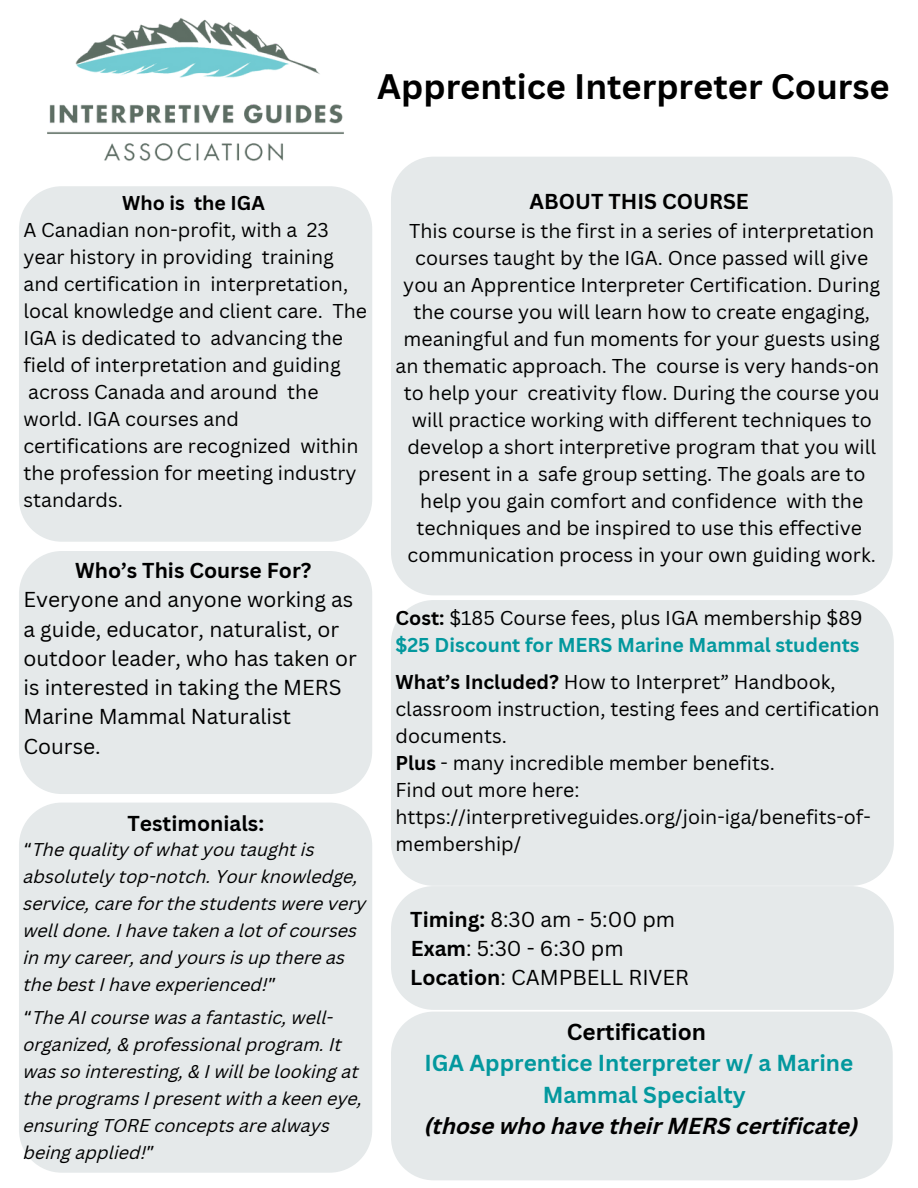
<style>
.page{position:relative;width:918px;height:1188px;background:#fff}
.page>*{position:absolute;margin:0;border:0;box-sizing:border-box;transform-origin:0 0}
.t1{font:700 34.5px "Canva Sans";color:#000}
.t2{font:700 22.5px/31.5px "Canva Sans";color:#03989e;text-align:center}
.t3{font:italic 700 22.5px "Canva Sans";color:#000}
.t4{font:700 22.5px "Canva Sans";color:#000}
.t5{font:21px/29.2px "Canva Sans";color:#000}
.t6{font:700 21px "Canva Sans";color:#000}
.t7{font:19.5px/27px "Canva Sans";color:#000}
.t8{font:700 19.5px/27px "Canva Sans";color:#03989e}
.t9{font:700 19.5px "Canva Sans";color:#000}
.t10{font:italic 18px/27px "Canva Sans";color:#000}
.s1{font-family:"Noto Sans Gurmukhi";font-style:normal}
.s2{color:#000}
.s3{font-weight:400;color:#000}
.s4{font-weight:700}
</style>
<div class="page">
<img style="left:47px;top:18px;width:297px;height:143px">
<div style="left:391px;top:600px;width:503px;height:286px;background:#e5e9ea"></div>
<div style="left:391px;top:157px;width:502px;height:438px;background:#e5e9ea"></div>
<div style="left:19px;top:186px;width:353px;height:356px;background:#e5e9ea"></div>
<div style="left:19px;top:551px;width:353px;height:243px;background:#e5e9ea"></div>
<div style="left:391px;top:886px;width:503px;height:124px;background:#e5e9ea"></div>
<div style="left:391px;top:1012px;width:502px;height:168px;background:#e5e9ea"></div>
<div style="left:19px;top:803px;width:353px;height:370px;background:#e5e9ea"></div>
<h1 class="t1" style="left:377px;top:62px;width:514px">Apprentice Interpreter Course</h1>
<p class="t9" style="left:122px;top:189px;width:144px">Who is the IGA</p>
<p class="t7" style="left:23px;top:216px;width:345px">A Canadian non-profit, with a 23 year history in providing training and certification in interpretation, local knowledge and client care. The<br>IGA is dedicated to advancing the field of interpretation and guiding across Canada and around the world. IGA courses and certifications are recognized within the profession for meeting industry standards.</p>
<p class="t6" style="left:75px;top:556px;width:238px">Who’s This Course For?</p>
<p class="t5" style="left:23px;top:585px;width:335px">Everyone and anyone working as a guide, educator, naturalist, or outdoor leader, who has taken or is interested in taking the MERS<br>Marine Mammal Naturalist<br>Course.</p>
<p class="t6" style="left:128px;top:808px;width:138px">Testimonials:</p>
<p class="t10" style="left:23px;top:838px;width:344px"><span class="s1">“</span>The quality of what you taught is absolutely top-notch. Your knowledge, service, care for the students were very well done. I have taken a lot of courses in my career, and yours is up there as the best I have experienced!<span class="s1">”</span></p>
<p class="t10" style="left:23px;top:1006px;width:341px"><span class="s1">“</span>The AI course was a fantastic, well&shy;organized, &amp; professional program. It was so interesting, &amp; I will be looking at the programs I present with a keen eye, ensuring TORE concepts are always being applied!<span class="s1">”</span></p>
<p class="t6" style="left:530px;top:187px;width:221px">ABOUT THIS COURSE</p>
<p class="t7" style="left:395px;top:217px;width:486px;text-align:center">This course is the first in a series of interpretation courses taught by the IGA. Once passed will give you an Apprentice Interpreter Certification. During the course you will learn how to create engaging, meaningful and fun moments for your guests using an thematic approach. The course is very hands-on to help your creativity flow. During the course you will practice working with different techniques to develop a short interpretive program that you will present in a safe group setting. The goals are to help you gain comfort and confidence with the techniques and be inspired to use this effective communication process in your own guiding work.</p>
<p class="t8" style="left:395px;top:604px;width:469px"><span class="s2">Cost:</span> <span class="s3">$185 Course fees, plus IGA membership $89 </span>$25 Discount for MERS Marine Mammal students</p>
<p class="t7" style="left:395px;top:668px;width:486px"><span class="s4">What’s Included?</span> How to Interpret” Handbook, classroom instruction, testing fees and certification documents.<br><span class="s4">Plus</span> - many incredible member benefits.<br>Find out more here: https://interpretiveguides.org/join-iga/benefits-of&shy;membership/</p>
<p class="t5" style="left:410px;top:904px;width:280px"><span class="s4">Timing:</span> 8:30 am - 5:00 pm<br><span class="s4">Exam</span>: 5:30 - 6:30 pm<br><span class="s4">Location</span>: CAMPBELL RIVER</p>
<p class="t4" style="left:567px;top:1016px;width:141px">Certification</p>
<p class="t2" style="left:424px;top:1047px;width:430px">IGA Apprentice Interpreter w/ a Marine<br>Mammal Specialty</p>
<p class="t3" style="left:425px;top:1117px;width:435px">(those who have their MERS certificate)</p>
</div>
